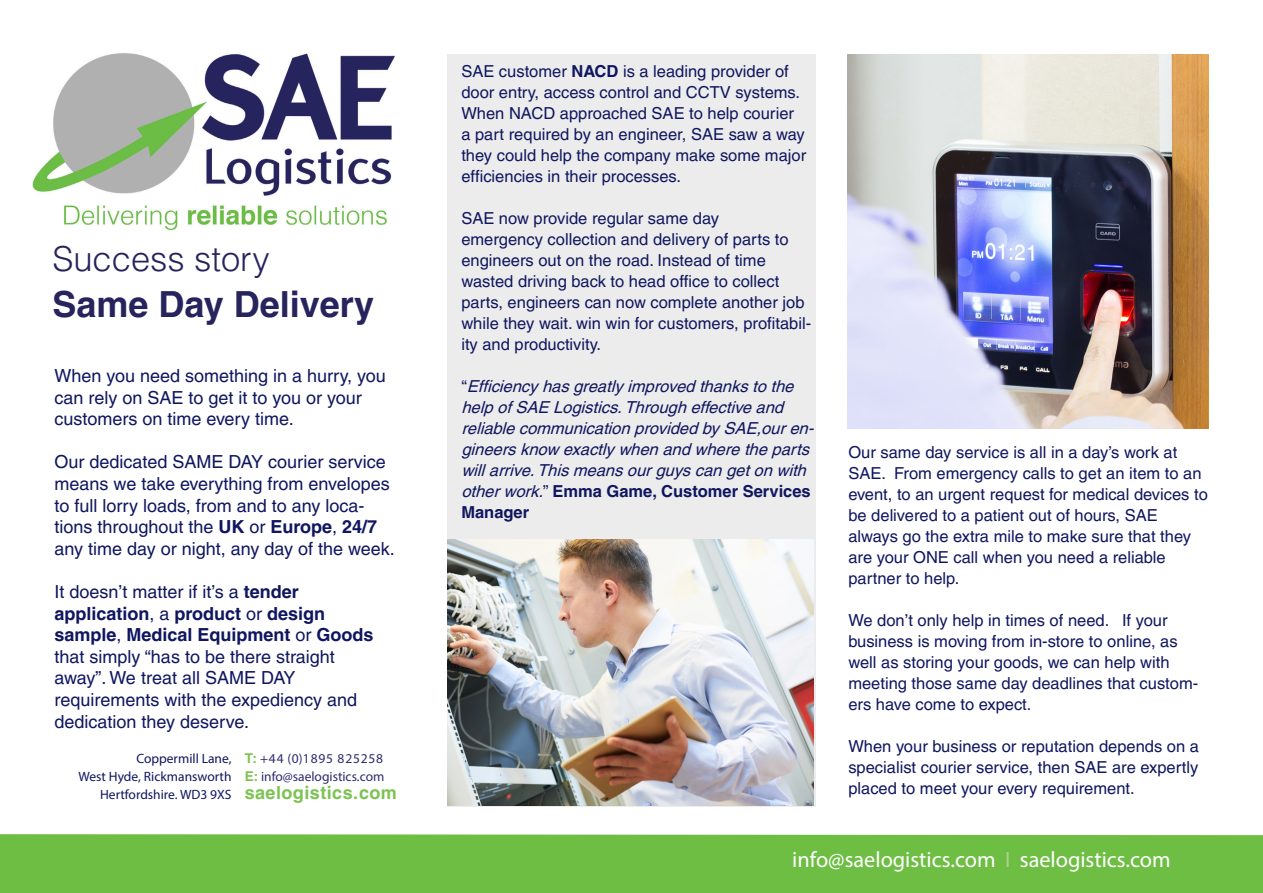
<style>
.page{position:relative;width:1263px;height:893px;background:#fff}
.page>*{position:absolute;margin:0;border:0;box-sizing:border-box;transform-origin:0 0}
.t1{font:700 36px "Helvetica LT Pro";color:#27235c}
.t2{font:300 34.5px "Helvetica LT Pro";color:#27235c}
.t3{font:22.2px "Myriad Pro";color:#fff}
.t4{font:18px/21.6px "Helvetica LT Pro";color:#0f165f}
.t5{font:700 18px "Helvetica LT Pro";color:#0f165f}
.t6{font:700 18px "Helvetica LT Pro";letter-spacing:.025em;color:#7cc352}
.Head_1{font:16.5px/21px "Helvetica LT Pro";color:#0f165f}
.Head_1-2{font:italic 16.5px/21px "Helvetica LT Pro";color:#0f165f}
.t7{font:13.5px "Myriad Pro";color:#0f165f}
.t8{font:13.5px "Myriad Pro";color:#2f2a6e}
.t9{font:13.5px "Myriad Pro";letter-spacing:.06em;color:#2f2a6e}
.s1{font-weight:700}
.s2{font-weight:400}
.s3{font-family:"Helvetica LT Pro";font-weight:700;color:#7cc352}
.s4{font-style:normal}
.s5{font-weight:700;font-style:normal}
.s6{color:#a9d389}
</style>
<div class="page">
<div style="left:0;top:834px;width:1263px;height:59px;background:#6ebe44"></div>
<div style="left:447px;top:54px;width:368px;height:752px;background:#ececec"></div>
<img style="left:32px;top:53px;width:363px;height:178px">
<img style="left:447px;top:539px;width:366px;height:267px">
<img style="left:847px;top:54px;width:362px;height:374px">
<p class="t2" style="left:52px;top:237px;width:219px">Success story</p>
<p class="t1" style="left:52px;top:283px;width:323px">Same Day Delivery</p>
<p class="t4" style="left:54px;top:365px;width:333px">When you need something in a hurry, you can rely on SAE to get it to you or your customers on time every time.</p>
<p class="t4" style="left:54px;top:451px;width:342px">Our dedicated SAME DAY courier service means we take everything from envelopes to full lorry loads, from and to any loca&shy;tions throughout the <span class="s1">UK</span> or <span class="s1">Europe</span>, <span class="s1">24/7 </span>any time day or night, any day of the week.</p>
<p class="t4" style="left:54px;top:581px;width:246px">It doesn’t matter if it’s a <span class="s1">tender</span></p>
<p class="t5" style="left:54px;top:602px;width:272px">application<span class="s2">, a</span> product <span class="s2">or</span> design</p>
<p class="t4" style="left:54px;top:624px;width:321px"><span class="s1">sample</span>, <span class="s1">Medical Equipment</span> or <span class="s1">Goods </span>that simply “has to be there straight</p>
<p class="t4" style="left:54px;top:667px;width:243px">away”. We treat all SAME DAY</p>
<p class="t4" style="left:54px;top:689px;width:304px">requirements with the expediency and dedication they deserve.</p>
<p class="t7" style="left:136px;top:750px;width:97px">Coppermill Lane,</p>
<p class="t7" style="left:78px;top:768px;width:155px">West Hyde, Rickmansworth</p>
<p class="t7" style="left:100px;top:786px;width:133px">Hertfordshire. WD3 9XS</p>
<p class="t9" style="left:245px;top:750px;width:140px"><span class="s3">T:</span> +44 (0)1895 825258</p>
<p class="t8" style="left:245px;top:768px;width:141px"><span class="s3">E:</span> info@saelogistics.com</p>
<p class="t6" style="left:245px;top:782px;width:154px">saelogistics.com</p>
<p class="Head_1" style="left:461px;top:60px;width:346px">SAE customer <span class="s1">NACD</span> is a leading provider of door entry, access control and CCTV systems.<br>When NACD approached SAE to help courier a part required by an engineer, SAE saw a way they could help the company make some major efficiencies in their processes.</p>
<p class="Head_1" style="left:461px;top:207px;width:259px">SAE now provide regular same day</p>
<p class="Head_1" style="left:461px;top:228px;width:329px">emergency collection and delivery of parts to engineers out on the road. Instead of time</p>
<p class="Head_1" style="left:461px;top:270px;width:351px">wasted driving back to head office to collect parts, engineers can now complete another job while they wait. win win for customers, profitabil&shy;ity and productivity.</p>
<p class="Head_1-2" style="left:461px;top:375px;width:358px"><span class="s4">“</span> Efficiencyhasgreatlyimprovedthankstothe helpofSAE Logistics.Througheffectiveand reliablecommunicationprovidedbySAE,ouren&shy;gineersknow exactlywhenandwheretheparts willarrive.Thismeansourguyscangetonwith otherwork.<span class="s4">”</span> <span class="s5">Emma Game, Customer Services Manager</span></p>
<p class="Head_1" style="left:848px;top:442px;width:361px">Our same day service is all in a day’s work at SAE. From emergency calls to get an item to an event, to an urgent request for medical devices to be delivered to a patient out of hours, SAE</p>
<p class="Head_1" style="left:848px;top:526px;width:344px">always go the extra mile to make sure that they are your ONE call when you need a reliable</p>
<p class="Head_1" style="left:848px;top:568px;width:113px">partner to help.</p>
<p class="Head_1" style="left:848px;top:610px;width:321px">We don’t only help in times of need. If your</p>
<p class="Head_1" style="left:848px;top:631px;width:351px">business is moving from in-store to online, as well as storing your goods, we can help with meeting those same day deadlines that custom&shy;ers have come to expect.</p>
<p class="Head_1" style="left:848px;top:736px;width:352px;text-align:justify">When your business or reputation depends on a specialist courier service, then SAE are expertly placed to meet your every requirement.</p>
<p class="t3" style="left:792px;top:846px;width:380px">info@saelogistics.com <span class="s6">I</span> saelogistics.com</p>
</div>
